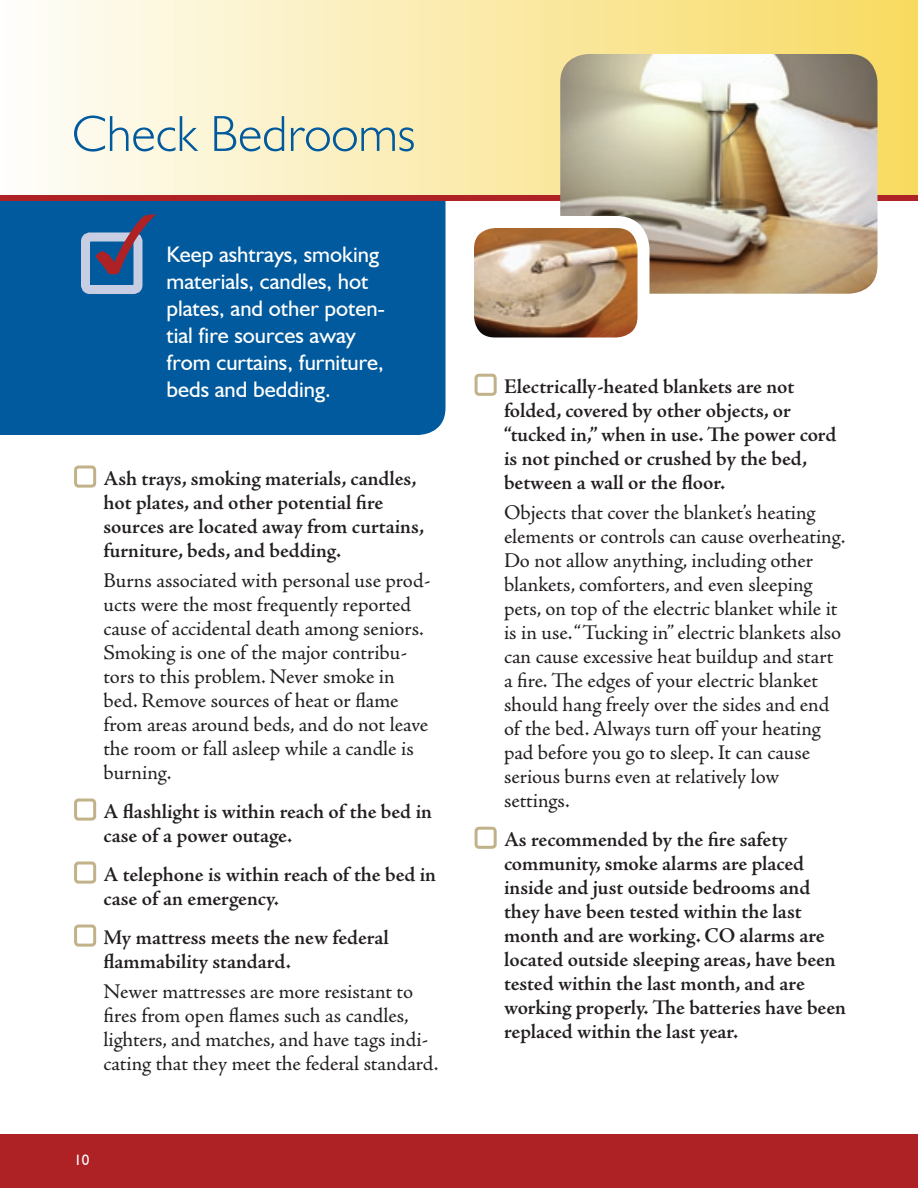
<style>
.page{position:relative;width:918px;height:1188px;background:#fff}
.page>*{position:absolute;margin:0;border:0;box-sizing:border-box;transform-origin:0 0}
.t1{font:84px "Monotype Sorts";color:#ae2226}
.t2{font:300 51px "Humanist 521 BT";color:#015a9d}
.t3{font:22.5px/27px "Humanist 521 BT";color:#fff}
.t4{font:21px/24px "Adobe Jenson Pro";letter-spacing:-.005em;color:#231f20}
.t5{font:600 21px/24px "Adobe Jenson Pro";letter-spacing:-.005em;color:#231f20}
.t6{font:15px "Humanist 521 BT";color:#fff}
</style>
<div class="page">
<div style="left:0;top:201px;width:446px;height:234px;background:#015a9d"></div>
<div style="left:0;top:0;width:918px;height:196px;background:linear-gradient(to right,#fefdfb,#f8da61)"></div>
<div style="left:0;top:195px;width:918px;height:6px;background:#ae2226"></div>
<img style="left:560px;top:54px;width:318px;height:240px">
<div style="left:0;top:1134px;width:918px;height:54px;background:#ae2226"></div>
<div style="left:81px;top:232px;width:61px;height:62px;border:9px solid #c7cee4;border-radius:4px"></div>
<div style="left:74px;top:466px;width:22px;height:22px;border:3px solid #c1b28a;border-radius:3px"></div>
<div style="left:74px;top:799px;width:22px;height:22px;border:3px solid #c1b28a;border-radius:3px"></div>
<div style="left:74px;top:862px;width:22px;height:22px;border:3px solid #c1b28a;border-radius:3px"></div>
<div style="left:74px;top:925px;width:22px;height:22px;border:3px solid #c1b28a;border-radius:3px"></div>
<div style="left:475px;top:374px;width:22px;height:22px;border:3px solid #c1b28a;border-radius:3px"></div>
<div style="left:475px;top:827px;width:22px;height:22px;border:3px solid #c1b28a;border-radius:3px"></div>
<img style="left:475px;top:229px;width:162px;height:108px">
<div style="left:462px;top:216px;width:188px;height:134px;border:12px solid #fff;border-radius:27px"></div>
<h2 class="t2" style="left:72px;top:102px;width:345px">Check Bedrooms</h2>
<h1 class="t1" style="left:94px;top:206px;width:78px">3</h1>
<p class="t3" style="left:166px;top:241px;width:220px">Keep ashtrays, smoking materials, candles, hot plates, and other poten&shy;tial fire sources away from curtains, furniture, beds and bedding.</p>
<p class="t5" style="left:104px;top:466px;width:322px">Ash trays, smoking materials, candles, hot plates, and other potential fire sources are located away from curtains, furniture, beds, and bedding.</p>
<p class="t4" style="left:104px;top:568px;width:329px">Burns associated with personal use prod&shy;ucts were the most frequently reported cause of accidental death among seniors.<br>Smoking is one of the major contribu&shy;tors to this problem. Never smoke in bed. Remove sources of heat or flame from areas around beds, and do not leave the room or fall asleep while a candle is burning.</p>
<p class="t5" style="left:104px;top:799px;width:330px">A flashlight is within reach of the bed in case of a power outage.</p>
<p class="t5" style="left:104px;top:862px;width:334px">A telephone is within reach of the bed in case of an emergency.</p>
<p class="t5" style="left:104px;top:925px;width:287px">My mattress meets the new federal flammability standard.</p>
<p class="t4" style="left:104px;top:979px;width:337px">Newer mattresses are more resistant to fires from open flames such as candles, lighters, and matches, and have tags indi&shy;cating that they meet the federal standard.</p>
<p class="t6" style="left:74px;top:1151px;width:17px">10</p>
<p class="t5" style="left:504px;top:375px;width:334px">Electrically-heated blankets are not folded, covered by other objects, or “tucked in,” when in use. The power cord is not pinched or crushed by the bed, between a wall or the floor.</p>
<p class="t4" style="left:504px;top:501px;width:343px">Objects that cover the blanket’s heating elements or controls can cause overheating.<br>Do not allow anything, including other blankets, comforters, and even sleeping pets, on top of the electric blanket while it is in use. “Tucking in” electric blankets also can cause excessive heat buildup and start a fire. The edges of your electric blanket should hang freely over the sides and end of the bed. Always turn off your heating pad before you go to sleep. It can cause serious burns even at relatively low settings.</p>
<p class="t5" style="left:504px;top:828px;width:344px">As recommended by the fire safety community, smoke alarms are placed inside and just outside bedrooms and they have been tested within the last month and are working. CO alarms are located outside sleeping areas, have been tested within the last month, and are working properly. The batteries have been replaced within the last year.</p>
</div>
